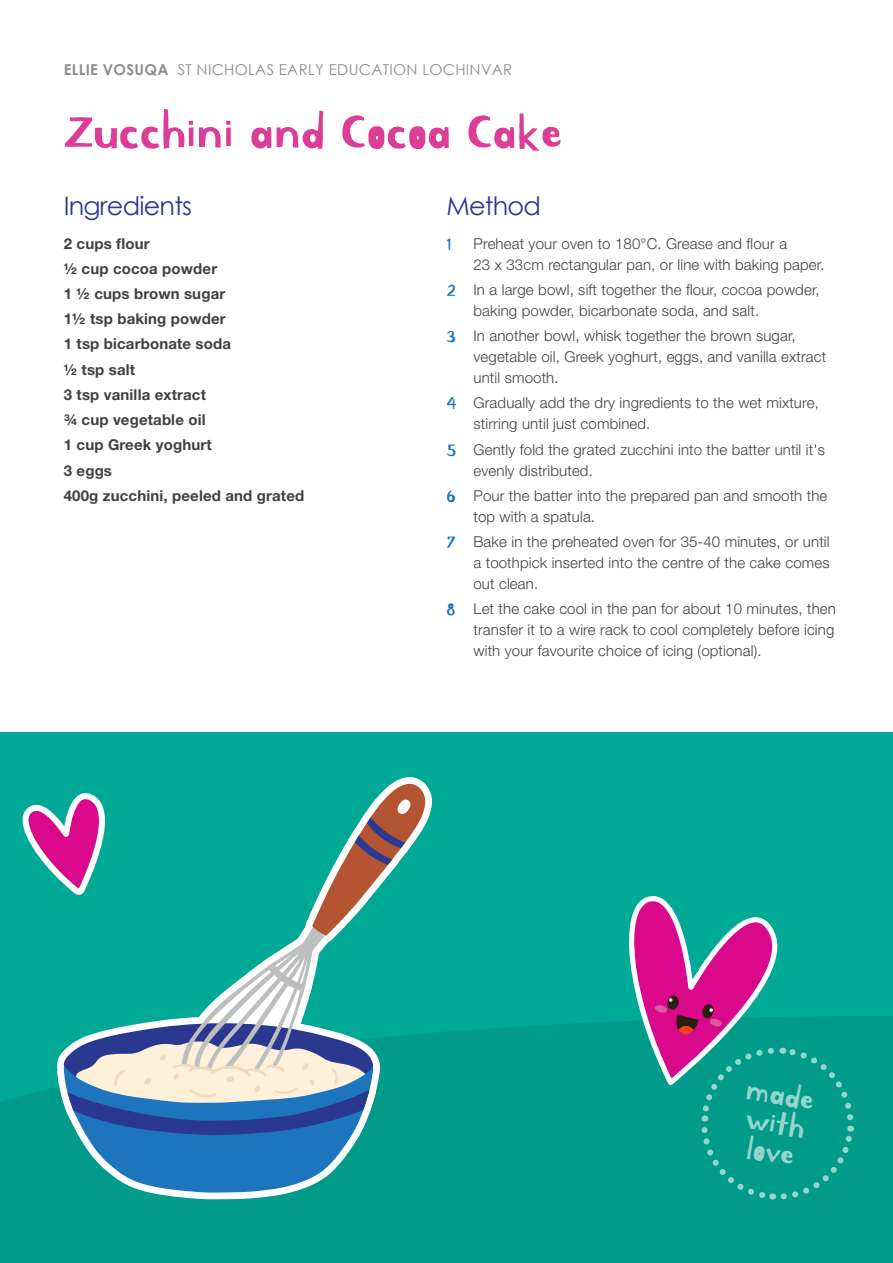
<style>
.page{position:relative;width:893px;height:1263px;background:#fff}
.page>*{position:absolute;margin:0;border:0;box-sizing:border-box;transform-origin:0 0}
.t1{font:54px "Kirang Haerang";color:#dc3d96}
.t2{font:34.5px/28.8px "Kirang Haerang";color:#96d5ce;text-align:justify}
.t3{font:25.5px "Century Gothic";letter-spacing:-.03em;color:#2b3990}
.t4{font:300 15px/21px "Helvetica Neue LT Std";letter-spacing:.01em;color:#414042}
.t5{font:700 15px/25.2px "Helvetica Neue LT Std";letter-spacing:.01em;color:#414042}
.t6{font:15px "Century Gothic";letter-spacing:.02em;color:#8b8e90}
.s1{font-weight:700}
.s2{font-family:"Kirang Haerang";font-weight:400;font-size:18px;color:#1c75bc}
</style>
<div class="page">
<div style="left:0;top:733px;width:893px;height:530px;background:#00a995"></div>
<div style="left:0;top:1016px;width:893px;height:247px;background:#009b89"></div>
<svg style="left:168px;top:732px;width:355px;height:531px"></svg>
<svg style="left:613px;top:896px;width:244px;height:307px"></svg>
<svg style="left:18px;top:765px;width:423px;height:498px"></svg>
<p class="t6" style="left:64px;top:59px;width:450px"><span class="s1">ELLIE VOSUQA</span> ST NICHOLAS EARLY EDUCATION LOCHINVAR</p>
<h1 class="t1" style="left:64px;top:103px;width:500px">Zucchini and Cocoa Cake</h1>
<h3 class="t3" style="left:64px;top:188px;width:130px">Ingredients</h3>
<p class="t5" style="left:64px;top:230px;width:242px">2 cups flour<br>½ cup cocoa powder<br>1 ½ cups brown sugar<br>1½ tsp baking powder<br>1 tsp bicarbonate soda<br>½ tsp salt<br>3 tsp vanilla extract<br>¾ cup vegetable oil<br>1 cup Greek yoghurt<br>3 eggs<br>400g zucchini, peeled and grated</p>
<h3 class="t3" style="left:446px;top:188px;width:96px">Method</h3>
<p class="t4" style="left:473px;top:232px;width:352px;text-indent:-27px"><span class="s2">1</span> Preheat your oven to 180°C. Grease and flour a<br>23 x 33cm rectangular pan, or line with baking paper.</p>
<p class="t4" style="left:473px;top:279px;width:348px;text-indent:-27px"><span class="s2">2</span> In a large bowl, sift together the flour, cocoa powder, baking powder, bicarbonate soda, and salt.</p>
<p class="t4" style="left:473px;top:325px;width:354px;text-indent:-27px"><span class="s2">3</span> In another bowl, whisk together the brown sugar, vegetable oil, Greek yoghurt, eggs, and vanilla extract until smooth.</p>
<p class="t4" style="left:473px;top:392px;width:347px;text-indent:-27px"><span class="s2">4</span> Gradually add the dry ingredients to the wet mixture, stirring until just combined.</p>
<p class="t4" style="left:473px;top:438px;width:353px;text-indent:-27px"><span class="s2">5</span> Gently fold the grated zucchini into the batter until it's evenly distributed.</p>
<p class="t4" style="left:473px;top:485px;width:355px;text-indent:-27px"><span class="s2">6</span> Pour the batter into the prepared pan and smooth the top with a spatula.</p>
<p class="t4" style="left:473px;top:531px;width:358px;text-align:justify;text-indent:-27px"><span class="s2">7</span> Bake in the preheated oven for 35-40 minutes, or until a toothpick inserted into the centre of the cake comes out clean.</p>
<p class="t4" style="left:473px;top:598px;width:364px;text-align:justify;text-indent:-27px"><span class="s2">8</span> Let the cake cool in the pan for about 10 minutes, then transfer it to a wire rack to cool completely before icing with your favourite choice of icing (optional).</p>
<h2 class="t2" style="left:749px;top:1075px;width:70px;rotate:10deg">made with love</h2>
</div>
